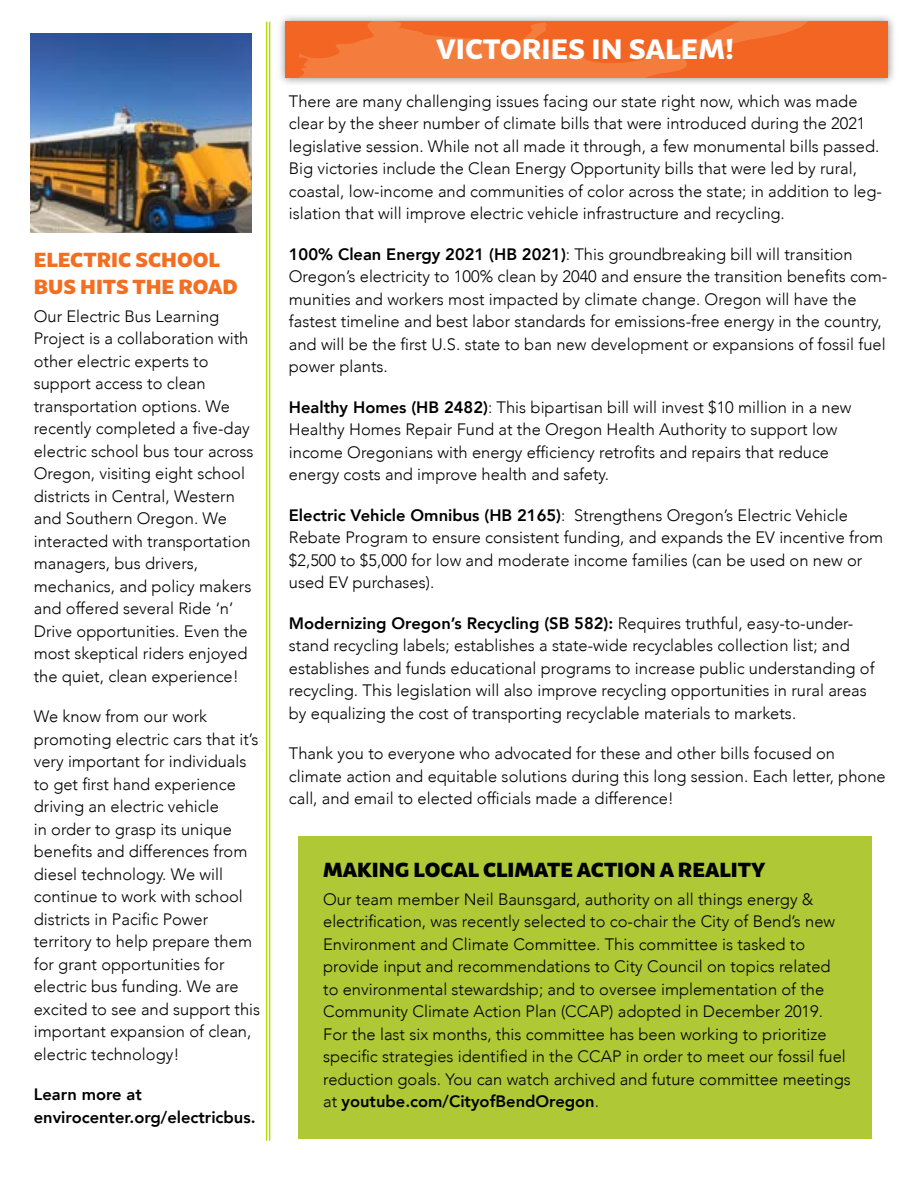
<style>
.page{position:relative;width:918px;height:1188px;background:#fff}
.page>*{position:absolute;margin:0;border:0;box-sizing:border-box;transform-origin:0 0}
.t1{font:800 27px "Latina";color:#fff}
.t2{font:900 19.5px "Latina";color:#000}
.t3{font:900 19.5px/27px "Latina";color:#f36e21}
.t4{font:300 16.5px/22.5px "Avenir";color:#000}
.t5{font:800 16.5px/22.5px "Avenir";color:#000}
.s1{font-weight:800}
</style>
<div class="page">
<hr style="left:269px;top:22px;width:1px;height:1119px;background:#b7db07">
<hr style="left:266px;top:22px;width:1px;height:1119px;background:#b7db07">
<div style="left:277px;top:14px;width:620px;height:72px;background:#000;opacity:.45"></div>
<div style="left:285px;top:22px;width:603px;height:56px;background:#f26522"></div>
<svg style="left:300px;top:22px;width:507px;height:56px"></svg>
<div style="left:298px;top:837px;width:573px;height:302px;background:#aec836"></div>
<img style="left:30px;top:34px;width:221px;height:199px">
<p class="t3" style="left:34px;top:248px;width:206px">ELECTRIC SCHOOL<br>BUS HITS THE ROAD</p>
<p class="t4" style="left:34px;top:305px;width:221px">Our Electric Bus Learning<br>Project is a collaboration with other electric experts to support access to clean transportation options. We recently completed a five-day electric school bus tour across<br>Oregon, visiting eight school districts in Central, Western and Southern Oregon. We interacted with transportation managers, bus drivers, mechanics, and policy makers and offered several Ride ‘n’<br>Drive opportunities. Even the most skeptical riders enjoyed the quiet, clean experience!</p>
<p class="t4" style="left:34px;top:705px;width:228px">We know from our work promoting electric cars that it’s very important for individuals to get first hand experience driving an electric vehicle<br>in order to grasp its unique benefits and differences from diesel technology. We will continue to work with school districts in Pacific Power territory to help prepare them for grant opportunities for electric bus funding. We are excited to see and support this important expansion of clean, electric technology!</p>
<p class="t5" style="left:34px;top:1083px;width:223px">Learn more at envirocenter.org/electricbus.</p>
<h1 class="t1" style="left:436px;top:34px;width:300px">VICTORIES IN SALEM!</h1>
<p class="t4" style="left:289px;top:90px;width:595px">There are many challenging issues facing our state right now, which was made clear by the sheer number of climate bills that were introduced during the 2021 legislative session. While not all made it through, a few monumental bills passed.<br>Big victories include the Clean Energy Opportunity bills that were led by rural, coastal, low-income and communities of color across the state; in addition to leg&shy;islation that will improve electric vehicle infrastructure and recycling.</p>
<p class="t4" style="left:289px;top:243px;width:600px"><span class="s1">100% Clean Energy 2021 (HB 2021)</span>: This groundbreaking bill will transition Oregon’s electricity to 100% clean by 2040 and ensure the transition benefits com&shy;munities and workers most impacted by climate change. Oregon will have the fastest timeline and best labor standards for emissions-free energy in the country, and will be the first U.S. state to ban new development or expansions of fossil fuel power plants.</p>
<p class="t4" style="left:289px;top:396px;width:564px"><span class="s1">Healthy Homes (HB 2482)</span>: This bipartisan bill will invest $10 million in a new Healthy Homes Repair Fund at the Oregon Health Authority to support low income Oregonians with energy efficiency retrofits and repairs that reduce energy costs and improve health and safety.</p>
<p class="t4" style="left:289px;top:504px;width:596px"><span class="s1">Electric Vehicle Omnibus (HB 2165)</span>: Strengthens Oregon’s Electric Vehicle Rebate Program to ensure consistent funding, and expands the EV incentive from $2,500 to $5,000 for low and moderate income families (can be used on new or used EV purchases).</p>
<p class="t4" style="left:289px;top:612px;width:587px"><span class="s1">Modernizing Oregon’s Recycling (SB 582):</span> Requires truthful, easy-to-under&shy;stand recycling labels; establishes a state-wide recyclables collection list; and establishes and funds educational programs to increase public understanding of recycling. This legislation will also improve recycling opportunities in rural areas by equalizing the cost of transporting recyclable materials to markets.</p>
<p class="t4" style="left:289px;top:742px;width:598px">Thank you to everyone who advocated for these and other bills focused on climate action and equitable solutions during this long session. Each letter, phone call, and email to elected officials made a difference!</p>
<p class="t2" style="left:323px;top:859px;width:444px">MAKING LOCAL CLIMATE ACTION A REALITY</p>
<p class="t4" style="left:323px;top:888px;width:529px">Our team member Neil Baunsgard, authority on all things energy &amp; electrification, was recently selected to co-chair the City of Bend’s new Environment and Climate Committee. This committee is tasked to provide input and recommendations to City Council on topics related<br>to environmental stewardship; and to oversee implementation of the Community Climate Action Plan (CCAP) adopted in December 2019.<br>For the last six months, this committee has been working to prioritize specific strategies identified in the CCAP in order to meet our fossil fuel reduction goals. You can watch archived and future committee meetings at <span class="s1">youtube.com/CityofBendOregon</span>.</p>
</div>
